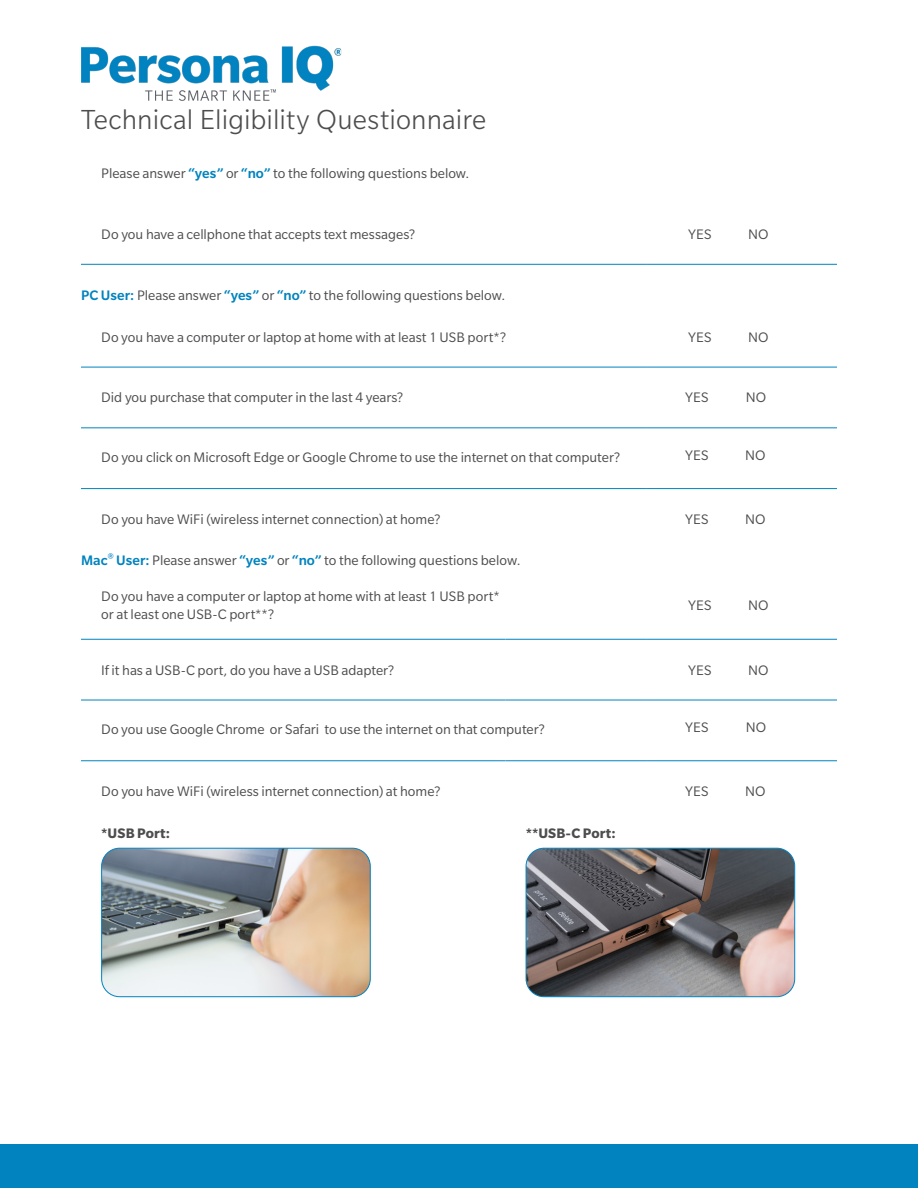
<style>
.page{position:relative;width:918px;height:1188px;background:#fff}
.page>*{position:absolute;margin:0;border:0;box-sizing:border-box;transform-origin:0 0}
.t1{font:300 30px "Slate Pro";letter-spacing:.005em;color:#4d4d4f}
.t2{font:15px/18px "Slate Pro";color:#4d4d4f}
.t3{font:700 15px "Slate Pro";letter-spacing:.005em;color:#4d4d4f}
.s1{font-weight:500;color:#0083bf}
</style>
<div class="page">
<hr style="left:81px;top:264px;width:566px;height:1px;background:#0083bf">
<hr style="left:647px;top:264px;width:190px;height:1px;background:#0083bf">
<hr style="left:81px;top:367px;width:566px;height:1px;background:#0083bf">
<hr style="left:647px;top:367px;width:190px;height:1px;background:#0083bf">
<hr style="left:81px;top:428px;width:566px;height:1px;background:#0083bf">
<hr style="left:647px;top:428px;width:190px;height:1px;background:#0083bf">
<hr style="left:81px;top:488px;width:566px;height:1px;background:#0083bf">
<hr style="left:647px;top:488px;width:190px;height:1px;background:#0083bf">
<hr style="left:81px;top:639px;width:424px;height:1px;background:#0083bf">
<hr style="left:505px;top:639px;width:142px;height:1px;background:#0083bf">
<hr style="left:647px;top:639px;width:190px;height:1px;background:#0083bf">
<hr style="left:81px;top:700px;width:424px;height:1px;background:#0083bf">
<hr style="left:505px;top:700px;width:142px;height:1px;background:#0083bf">
<hr style="left:647px;top:700px;width:190px;height:1px;background:#0083bf">
<hr style="left:81px;top:761px;width:424px;height:1px;background:#0083bf">
<hr style="left:505px;top:761px;width:142px;height:1px;background:#0083bf">
<hr style="left:647px;top:761px;width:190px;height:1px;background:#0083bf">
<img style="left:102px;top:848px;width:268px;height:149px">
<div style="left:101px;top:848px;width:270px;height:149px;border:1px solid #0083bf;border-radius:18px"></div>
<img style="left:526px;top:848px;width:269px;height:149px">
<div style="left:526px;top:848px;width:269px;height:149px;border:1px solid #0083bf;border-radius:18px"></div>
<img style="left:81px;top:45px;width:260px;height:56px">
<div style="left:0;top:1144px;width:918px;height:44px;background:#0083bf"></div>
<h1 class="t1" style="left:81px;top:104px;width:407px">Technical Eligibility Questionnaire</h1>
<p class="t2" style="left:101px;top:164px;width:370px">Please answer <span class="s1">“yes”</span> or <span class="s1">“no”</span> to the following questions below.</p>
<p class="t2" style="left:101px;top:225px;width:316px">Do you have a cellphone that accepts text messages?</p>
<p class="t2" style="left:688px;top:225px;width:25px">YES</p>
<p class="t2" style="left:748px;top:225px;width:22px">NO</p>
<p class="t2" style="left:81px;top:287px;width:426px"><span class="s1">PC User:</span> Please answer <span class="s1">“yes”</span> or <span class="s1">“no”</span> to the following questions below.</p>
<p class="t2" style="left:101px;top:328px;width:406px">Do you have a computer or laptop at home with at least 1 USB port*?</p>
<p class="t2" style="left:688px;top:328px;width:25px">YES</p>
<p class="t2" style="left:748px;top:328px;width:22px">NO</p>
<p class="t2" style="left:101px;top:389px;width:304px">Did you purchase that computer in the last 4 years?</p>
<p class="t2" style="left:685px;top:389px;width:25px">YES</p>
<p class="t2" style="left:746px;top:389px;width:22px">NO</p>
<p class="t2" style="left:101px;top:448px;width:521px">Do you click on Microsoft Edge or Google Chrome to use the internet on that computer?</p>
<p class="t2" style="left:685px;top:446px;width:25px">YES</p>
<p class="t2" style="left:745px;top:446px;width:22px">NO</p>
<p class="t2" style="left:101px;top:510px;width:341px">Do you have WiFi (wireless internet connection) at home?</p>
<p class="t2" style="left:685px;top:510px;width:25px">YES</p>
<p class="t2" style="left:745px;top:510px;width:22px">NO</p>
<p class="t2" style="left:81px;top:551px;width:441px"><span class="s1">Mac</span><sup>®</sup> <span class="s1">User:</span> Please answer <span class="s1">“yes”</span> or <span class="s1">“no”</span> to the following questions below.</p>
<p class="t2" style="left:101px;top:587px;width:400px">Do you have a computer or laptop at home with at least 1 USB port* or at least one USB-C port**?</p>
<p class="t2" style="left:688px;top:596px;width:25px">YES</p>
<p class="t2" style="left:748px;top:596px;width:22px">NO</p>
<p class="t2" style="left:101px;top:661px;width:295px">If it has a USB-C port, do you have a USB adapter?</p>
<p class="t2" style="left:688px;top:661px;width:25px">YES</p>
<p class="t2" style="left:748px;top:661px;width:22px">NO</p>
<p class="t2" style="left:101px;top:720px;width:445px">Do you use Google Chrome or Safari to use the internet on that computer?</p>
<p class="t2" style="left:685px;top:719px;width:25px">YES</p>
<p class="t2" style="left:746px;top:719px;width:22px">NO</p>
<p class="t2" style="left:101px;top:782px;width:341px">Do you have WiFi (wireless internet connection) at home?</p>
<p class="t2" style="left:685px;top:782px;width:25px">YES</p>
<p class="t2" style="left:745px;top:782px;width:22px">NO</p>
<p class="t3" style="left:101px;top:825px;width:70px">*USB Port:</p>
<p class="t3" style="left:526px;top:825px;width:91px">**USB-C Port:</p>
</div>
